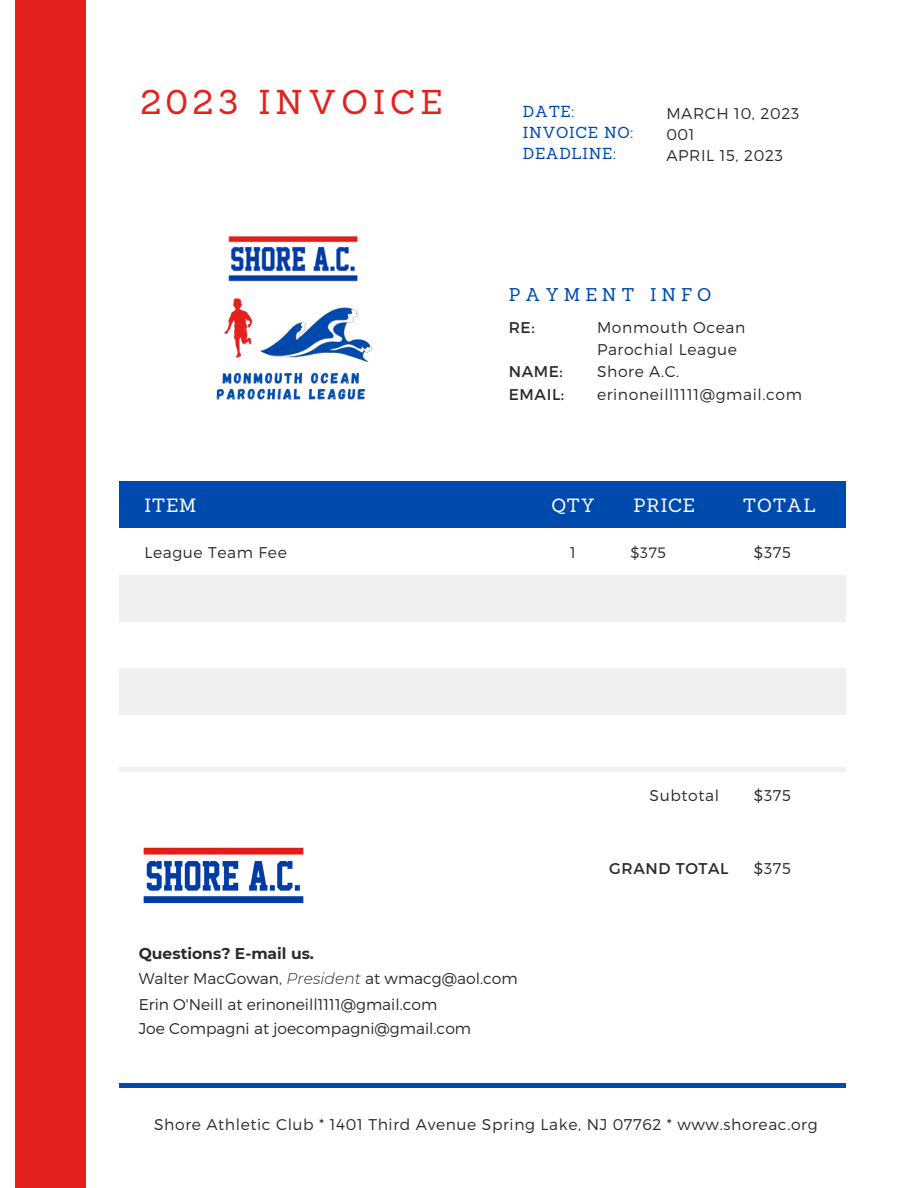
<style>
.page{position:relative;width:918px;height:1188px;background:#fff}
.page>*{position:absolute;margin:0;border:0;box-sizing:border-box;transform-origin:0 0}
.t1{font:33.45px "Sanchez";letter-spacing:.15em;color:#e3211d}
.t2{font:18.6px "Sanchez";letter-spacing:.04em;color:#fff}
.t3{font:18px "Sanchez";letter-spacing:.27em;color:#004aad}
.t4{font:300 15.6px/22.2px "Montserrat";letter-spacing:.04em;color:#2a2a28}
.t5{font:300 15.6px/25.8px "Montserrat";color:#2a2a28}
.t6{font:15.6px/21.1px "Sanchez";letter-spacing:.04em;color:#004aad}
.t7{font:15.6px/22.2px "Montserrat";letter-spacing:.04em;color:#2a2a28}
.t8{font:300 15px "Montserrat";color:#2a2a28}
.s1{font-weight:700}
.s2{font-style:italic}
</style>
<div class="page">
<div style="left:15px;top:0;width:71px;height:1188px;background:#e3211d"></div>
<div style="left:119px;top:482px;width:727px;height:46px;background:#004aad"></div>
<div style="left:119px;top:575px;width:727px;height:46px;background:#eef0f2"></div>
<div style="left:119px;top:668px;width:727px;height:46px;background:#eef0f2"></div>
<div style="left:119px;top:767px;width:727px;height:5px;background:#eef0f2"></div>
<div style="left:119px;top:1083px;width:727px;height:5px;background:#004aad"></div>
<img style="left:143px;top:847px;width:161px;height:57px">
<img style="left:216px;top:236px;width:156px;height:164px">
<h1 class="t1" style="left:141px;top:81px;width:303px">2023 INVOICE</h1>
<p class="t6" style="left:523px;top:101px;width:112px">DATE:<br>INVOICE NO:<br>DEADLINE:</p>
<p class="t4" style="left:666px;top:102px;width:134px;line-height:21.1px">MARCH 10, 2023<br>001<br>APRIL 15, 2023</p>
<p class="t3" style="left:509px;top:283px;width:204px">PAYMENT INFO</p>
<p class="t7" style="left:509px;top:316px;width:27px">RE:</p>
<p class="t7" style="left:509px;top:360px;width:57px">NAME:<br>EMAIL:</p>
<p class="t4" style="left:597px;top:316px;width:206px">Monmouth Ocean<br>Parochial League<br>Shore A.C. erinoneill1111@gmail.com</p>
<p class="t2" style="left:144px;top:493px;width:53px">ITEM</p>
<p class="t2" style="left:551px;top:493px;width:45px">QTY</p>
<p class="t2" style="left:634px;top:493px;width:63px">PRICE</p>
<p class="t2" style="left:743px;top:493px;width:75px">TOTAL</p>
<p class="t4" style="left:144px;top:540px;width:144px">League Team Fee</p>
<p class="t4" style="left:570px;top:540px;width:7px">1</p>
<p class="t8" style="left:631px;top:543px;width:37px">$375</p>
<p class="t4" style="left:754px;top:540px;width:38px">$375</p>
<p class="t4" style="left:650px;top:783px;width:71px">Subtotal</p>
<p class="t4" style="left:754px;top:783px;width:38px">$375</p>
<p class="t5" style="left:139px;top:939px;width:380px"><span class="s1">Questions? E-mail us.<br></span>Walter MacGowan, <span class="s2">President</span> at wmacg@aol.com<br>Erin O'Neill at erinoneill1111@gmail.com</p>
<p class="t5" style="left:139px;top:1015px;width:334px">Joe Compagni at joecompagni@gmail.com</p>
<p class="t7" style="left:609px;top:857px;width:121px">GRAND TOTAL</p>
<p class="t4" style="left:754px;top:857px;width:38px">$375</p>
<p class="t4" style="left:154px;top:1113px;width:665px">Shore Athletic Club * 1401 Third Avenue Spring Lake, NJ 07762 * www.shoreac.org</p>
</div>
